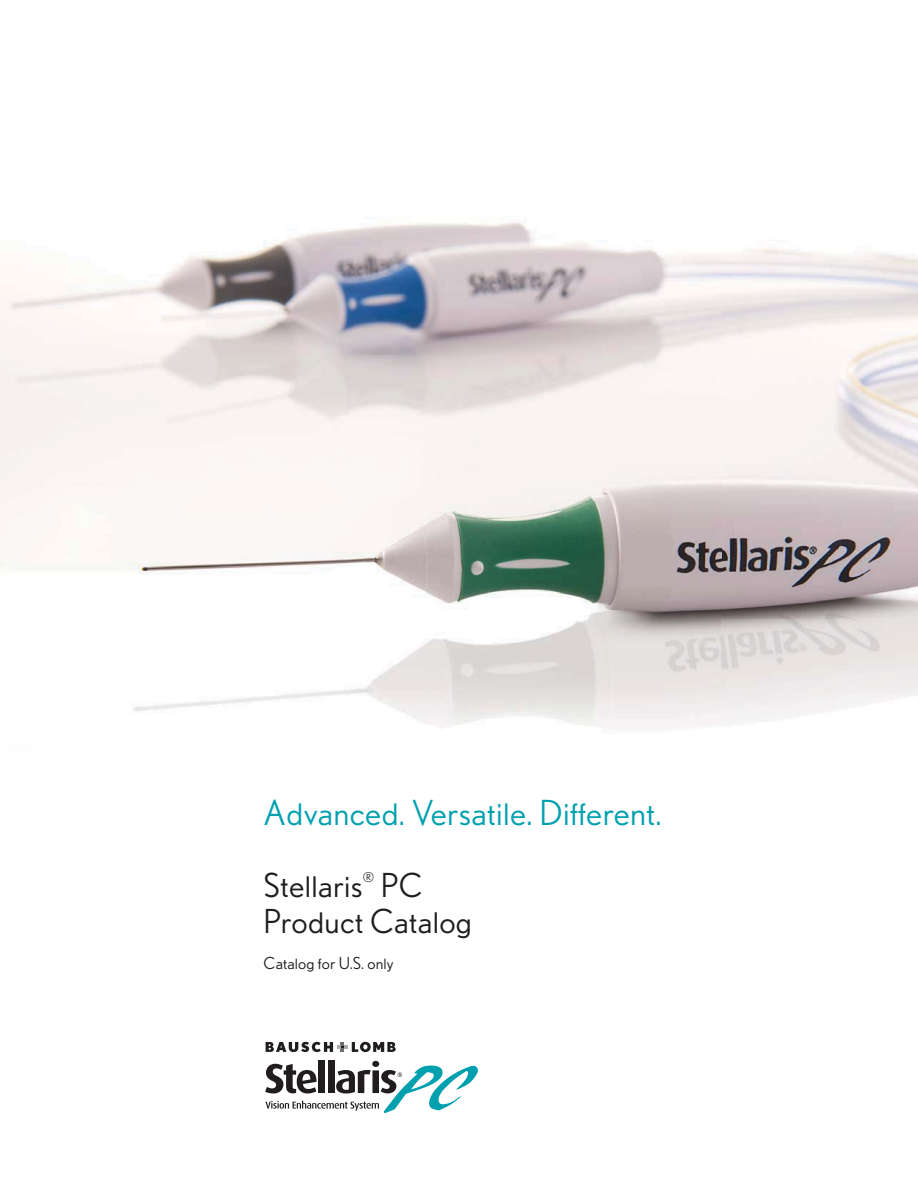
<style>
.page{position:relative;width:918px;height:1188px;background:#fff}
.page>*{position:absolute;margin:0;border:0;box-sizing:border-box;transform-origin:0 0}
.t1{font:34.5px "Nobel BL";letter-spacing:.01em;color:#00a0af}
.t2{font:33px/36px "Nobel BL";letter-spacing:.01em;color:#211d1e}
.t3{font:16.5px "Nobel BL";letter-spacing:.01em;color:#211d1e}
.t4{font:13.5px "Nobel BL";color:#211d1e}
</style>
<div class="page">
<img style="left:0;top:222px;width:918px;height:839px">
<svg style="left:265px;top:1061px;width:213px;height:52px"></svg>
<svg style="left:266px;top:1042px;width:130px;height:10px"></svg>
<p class="t1" style="left:264px;top:803px;width:400px">Advanced. Versatile. Different.</p>
<p class="t2" style="left:264px;top:871px;width:100px">Stellaris</p>
<p class="t4" style="left:363px;top:873px;width:13px">®</p>
<p class="t2" style="left:264px;top:871px;width:210px;text-indent:117px">PC<br>Product Catalog</p>
<p class="t3" style="left:264px;top:958px;width:131px">Catalog for U.S. only</p>
</div>
